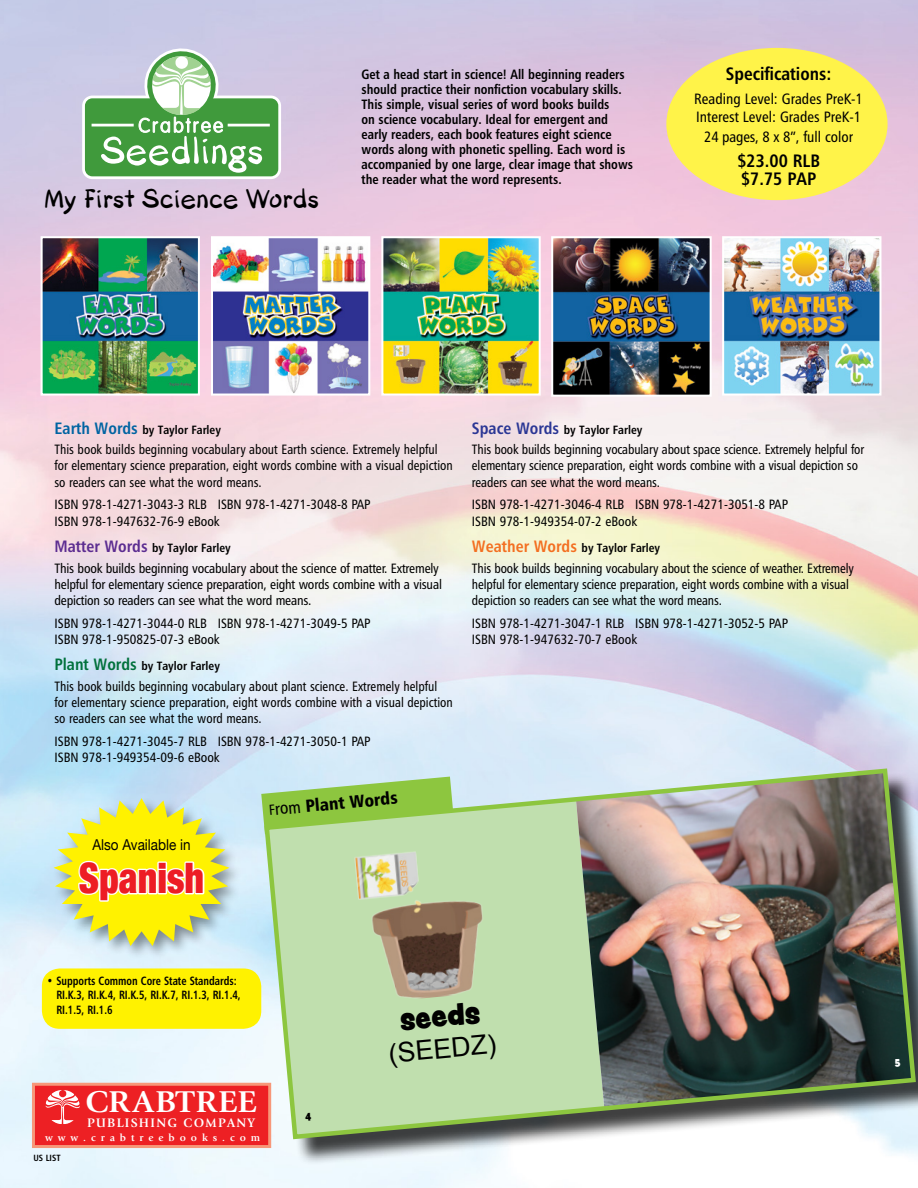
<style>
.page{position:relative;width:918px;height:1188px;background:#fff}
.page>*{position:absolute;margin:0;border:0;box-sizing:border-box;transform-origin:0 0}
.t1{font:900 condensed 42px "Helvetica Neue";color:#ed1d24;scale:.9 1}
.t2{font:700 31.35px "Giovanni";letter-spacing:.02em;color:#fff;scale:1.08 1}
.t3{font:700 27px "Postcard";color:#000}
.t4{font:27px "Arial";color:#000}
.t5{font:27px "Peachy Keen JF";color:#000}
.t6{font:18px/18px "Humanist 777 BT Bold Condensed B";color:#000}
.t7{font:17.4px "Humanist 777 BT Black Condensed B";color:#000}
.t8{font:15px/18px "Humanist 777 BT Roman Condensed B";color:#000}
.t9{font:15px "Helvetica Neue";color:#000;scale:.9 1}
.t10{font:13.5px/16.2px "Humanist 777 BT Roman Condensed B";color:#000;scale:.96 1}
.t11{font:13.5px/16.2px "Humanist 777 BT Roman Condensed B";color:#000}
.t12{font:13.5px/15px "Humanist 777 BT Bold Condensed B";color:#000;scale:.96 1}
.t13{font:700 12.9px "Giovanni";letter-spacing:.1em;color:#fff}
.t14{font:12px "Humanist 777 BT Bold Condensed B";color:#000}
.t15{font:12px/14.4px "Humanist 777 BT Bold Condensed B";color:#000;scale:.9 1}
.t16{font:700 10.5px "Giovanni";letter-spacing:.47em;color:#fff}
.t17{font:9px "Humanist 777 BT Bold Condensed B";color:#000}
.s1{font-size:16.5px;color:#0064a2}
.s2{font-size:16.5px;color:#5c2d91}
.s3{font-size:16.5px;color:#00713c}
.s4{font-family:"Humanist 777 BT Roman Condensed B";font-size:14.55px}
.s5{font-family:"Humanist 777 BT Roman Condensed B"}
.s6{font-size:16.5px;color:#2b3795}
.s7{font-size:16.5px;color:#f36f21}
</style>
<div class="page">
<img style="left:0;top:0;width:918px;height:1188px">
<img style="left:44px;top:239px;width:153px;height:154px">
<div style="left:41px;top:236px;width:159px;height:160px;border:2px solid #fff"></div>
<img style="left:214px;top:239px;width:153px;height:154px">
<div style="left:211px;top:236px;width:159px;height:160px;border:2px solid #fff"></div>
<img style="left:384px;top:239px;width:154px;height:154px">
<div style="left:381px;top:236px;width:160px;height:160px;border:2px solid #fff"></div>
<img style="left:554px;top:239px;width:155px;height:155px">
<div style="left:551px;top:236px;width:161px;height:161px;border:2px solid #fff"></div>
<img style="left:725px;top:239px;width:153px;height:154px">
<div style="left:722px;top:236px;width:159px;height:160px;border:2px solid #fff"></div>
<div style="left:268px;top:772px;width:650px;height:393px;background:#000;opacity:.75"></div>
<img style="left:262px;top:766px;width:656px;height:376px">
<svg style="left:82px;top:43px;width:199px;height:136px"></svg>
<div style="left:32px;top:1083px;width:239px;height:65px;background:#ed2024;border:3px solid #f79779"></div>
<svg style="left:45px;top:1090px;width:35px;height:34px"></svg>
<div style="left:666px;top:48px;width:222px;height:152px;background:#fff349;border-radius:50%"></div>
<div style="left:42px;top:968px;width:219px;height:61px;background:#fff200;border-radius:18px"></div>
<div style="left:51px;top:795px;width:192px;height:165px;background:#000;opacity:.43"></div>
<svg style="left:54px;top:798px;width:176px;height:148px;background:#e6e96c"></svg>
<svg style="left:305px;top:1113px;width:6px;height:8px"></svg>
<svg style="left:894px;top:1059px;width:6px;height:8px"></svg>
<h3 class="t3" style="left:44px;top:182px;width:276px">My First Science Words</h3>
<p class="t12" style="left:362px;top:66px;width:284px">Get a head start in science! All beginning readers should practice their nonfiction vocabulary skills.<br>This simple, visual series of word books builds<br>on science vocabulary. Ideal for emergent and early readers, each book features eight science words along with phonetic spelling. Each word is accompanied by one large, clear image that shows the reader what the word represents.</p>
<h3 class="t6" style="left:726px;top:64px;width:107px">Specifications:</h3>
<p class="t8" style="left:694px;top:90px;width:170px">Reading Level: Grades PreK-1<br>Interest Level: Grades PreK-1</p>
<p class="t8" style="left:704px;top:127px;width:150px">24 pages, 8 x 8”, full color</p>
<h3 class="t6" style="left:737px;top:151px;width:84px">$23.00 RLB $7.75 PAP</h3>
<p class="t14" style="left:54px;top:422px;width:168px"><span class="s1">Earth Words</span> by Taylor Farley</p>
<p class="t10" style="left:54px;top:441px;width:416px">This book builds beginning vocabulary about Earth science. Extremely helpful for elementary science preparation, eight words combine with a visual depiction so readers can see what the word means.</p>
<p class="t11" style="left:54px;top:496px;width:318px">ISBN 978-1-4271-3043-3 RLB ISBN 978-1-4271-3048-8 PAP<br>ISBN 978-1-947632-76-9 eBook</p>
<p class="t14" style="left:54px;top:540px;width:178px"><span class="s2">Matter Words</span> by Taylor Farley</p>
<p class="t11" style="left:54px;top:560px;width:389px">This book builds beginning vocabulary about the science of matter. Extremely helpful for elementary science preparation, eight words combine with a visual depiction so readers can see what the word means.</p>
<p class="t11" style="left:54px;top:615px;width:318px">ISBN 978-1-4271-3044-0 RLB ISBN 978-1-4271-3049-5 PAP<br>ISBN 978-1-950825-07-3 eBook</p>
<p class="t14" style="left:54px;top:659px;width:167px"><span class="s3">Plant Words</span> by Taylor Farley</p>
<p class="t10" style="left:54px;top:678px;width:416px">This book builds beginning vocabulary about plant science. Extremely helpful for elementary science preparation, eight words combine with a visual depiction so readers can see what the word means.</p>
<p class="t11" style="left:54px;top:733px;width:318px">ISBN 978-1-4271-3045-7 RLB ISBN 978-1-4271-3050-1 PAP<br>ISBN 978-1-949354-09-6 eBook</p>
<p class="t9" style="left:92px;top:834px;width:111px">Also Available in</p>
<h1 class="t1" style="left:79px;top:843px;width:141px">Spanish</h1>
<p class="t7" style="left:268px;top:798px;width:131px;rotate:-5deg"><span class="s4">F</span><span class="s5">rom</span> Plant Words</p>
<p class="t14" style="left:472px;top:422px;width:172px"><span class="s6">Space Words</span> by Taylor Farley</p>
<p class="t10" style="left:472px;top:441px;width:410px">This book builds beginning vocabulary about space science. Extremely helpful for elementary science preparation, eight words combine with a visual depiction so readers can see what the word means.</p>
<p class="t11" style="left:472px;top:496px;width:318px">ISBN 978-1-4271-3046-4 RLB ISBN 978-1-4271-3051-8 PAP<br>ISBN 978-1-949354-07-2 eBook</p>
<p class="t14" style="left:472px;top:540px;width:190px"><span class="s7">Weather Words</span> by Taylor Farley</p>
<p class="t10" style="left:472px;top:560px;width:399px">This book builds beginning vocabulary about the science of weather. Extremely helpful for elementary science preparation, eight words combine with a visual depiction so readers can see what the word means.</p>
<p class="t11" style="left:472px;top:615px;width:318px">ISBN 978-1-4271-3047-1 RLB ISBN 978-1-4271-3052-5 PAP<br>ISBN 978-1-947632-70-7 eBook</p>
<p class="t15" style="left:56px;top:973px;width:206px;text-indent:-9px">• Supports Common Core State Standards:<br>RI.K.3, RI.K.4, RI.K.5, RI.K.7, RI.1.3, RI.1.4,<br>RI.1.5, RI.1.6</p>
<h2 class="t2" style="left:85px;top:1083px;width:160px">CRABTREE</h2>
<p class="t13" style="left:87px;top:1115px;width:169px">PUBLISHING COMPANY</p>
<p class="t16" style="left:45px;top:1131px;width:216px">www.crabtreebooks.com</p>
<p class="t17" style="left:33px;top:1152px;width:29px">US LIST</p>
<h3 class="t5" style="left:398px;top:999px;width:82px;rotate:-5deg">seeds</h3>
<h3 class="t4" style="left:387px;top:1036px;width:109px;rotate:-5deg">(SEEDZ)</h3>
</div>
